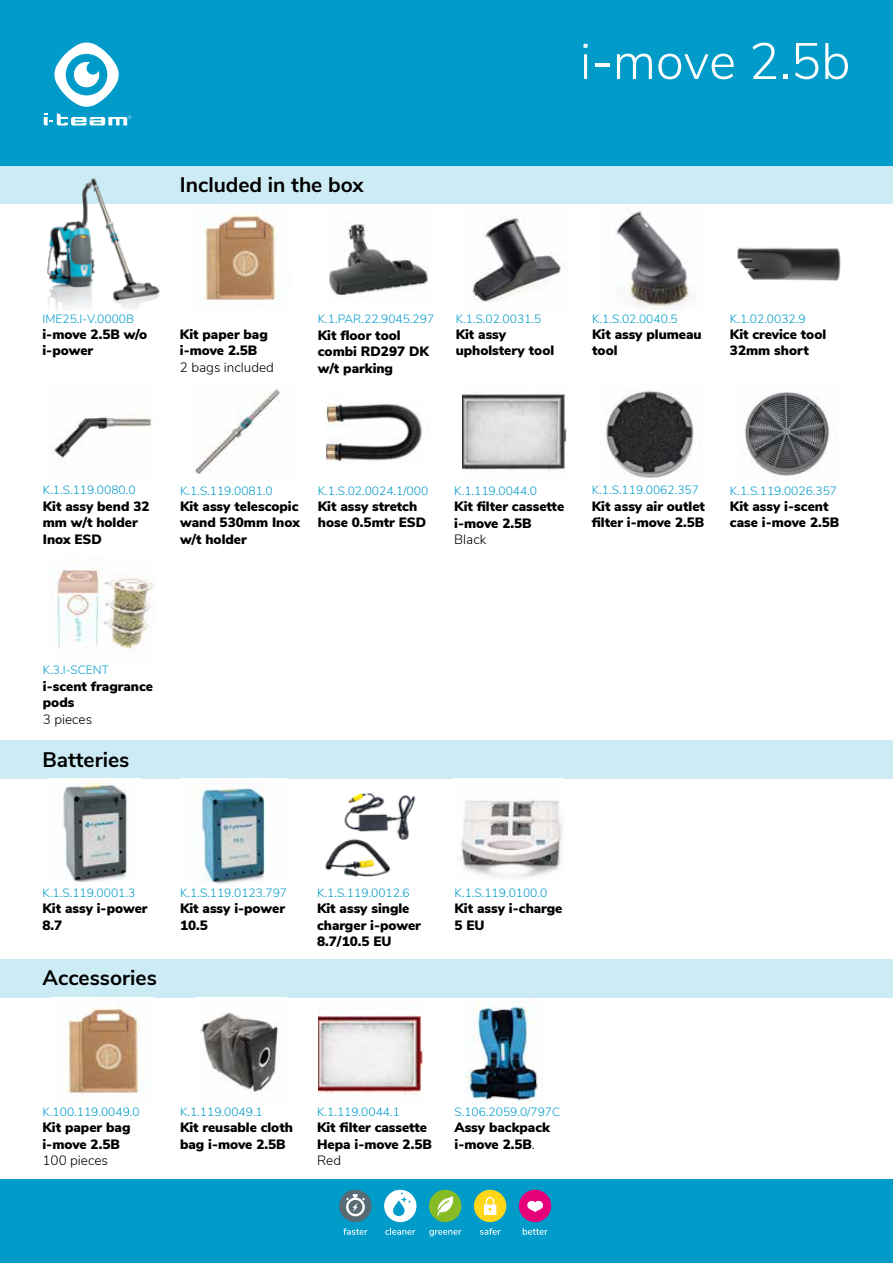
<style>
.page{position:relative;width:893px;height:1263px;background:#fff}
.page>*{position:absolute;margin:0;border:0;box-sizing:border-box;transform-origin:0 0}
.t1{font:300 51px "Nunito Sans";color:#fff}
.t2{font:700 21px "Nunito Sans";color:#000}
.t3{font:900 13.5px/16.5px "Nunito Sans";color:#000}
.t4{font:300 13.5px "Nunito Sans";color:#000}
.t5{font:300 12px "Nunito Sans";color:#009bc9}
.s1{font-weight:400}
.s2{font-weight:300}
</style>
<div class="page">
<div style="left:0;top:0;width:893px;height:166px;background:#009bc9"></div>
<div style="left:0;top:1179px;width:893px;height:84px;background:#009bc9"></div>
<svg style="left:384px;top:1190px;width:32px;height:32px"></svg>
<svg style="left:385px;top:1228px;width:30px;height:7px"></svg>
<div style="left:474px;top:1190px;width:32px;height:32px;background:#ffd618;border-radius:50%"></div>
<svg style="left:484px;top:1197px;width:12px;height:18px"></svg>
<svg style="left:480px;top:1228px;width:21px;height:7px"></svg>
<div style="left:429px;top:1190px;width:32px;height:32px;background:#86bc25;border-radius:50%"></div>
<svg style="left:437px;top:1196px;width:16px;height:20px"></svg>
<svg style="left:429px;top:1230px;width:32px;height:6px"></svg>
<div style="left:519px;top:1190px;width:32px;height:32px;background:#e6007a;border-radius:50%"></div>
<svg style="left:527px;top:1200px;width:17px;height:12px"></svg>
<svg style="left:523px;top:1228px;width:24px;height:7px"></svg>
<div style="left:339px;top:1190px;width:33px;height:32px;background:#586b74;border-radius:50%"></div>
<svg style="left:343px;top:1228px;width:24px;height:7px"></svg>
<svg style="left:346px;top:1194px;width:19px;height:22px"></svg>
<svg style="left:54px;top:43px;width:65px;height:64px"></svg>
<svg style="left:44px;top:113px;width:87px;height:12px"></svg>
<div style="left:0;top:166px;width:893px;height:38px;background:#cdebf4"></div>
<div style="left:0;top:959px;width:893px;height:38px;background:#cdebf4"></div>
<div style="left:0;top:740px;width:893px;height:38px;background:#cdebf4"></div>
<img style="left:47px;top:178px;width:113px;height:132px">
<img style="left:203px;top:204px;width:79px;height:102px">
<img style="left:200px;top:1012px;width:80px;height:84px">
<img style="left:196px;top:786px;width:70px;height:98px">
<img style="left:194px;top:387px;width:86px;height:88px">
<img style="left:327px;top:394px;width:100px;height:68px">
<img style="left:53px;top:412px;width:99px;height:51px">
<img style="left:329px;top:223px;width:99px;height:74px">
<img style="left:472px;top:217px;width:92px;height:85px">
<img style="left:615px;top:211px;width:77px;height:99px">
<img style="left:737px;top:247px;width:104px;height:34px">
<img style="left:66px;top:997px;width:79px;height:102px">
<img style="left:63px;top:780px;width:64px;height:104px">
<img style="left:463px;top:394px;width:104px;height:76px">
<img style="left:318px;top:1000px;width:105px;height:95px">
<img style="left:325px;top:793px;width:91px;height:84px">
<img style="left:605px;top:391px;width:89px;height:87px">
<img style="left:743px;top:390px;width:87px;height:86px">
<img style="left:56px;top:567px;width:98px;height:88px">
<img style="left:466px;top:999px;width:77px;height:104px">
<img style="left:459px;top:794px;width:105px;height:84px">
<h2 class="t2" style="left:180px;top:170px;width:185px">Included in the box</h2>
<h1 class="t1" style="left:580px;top:24px;width:272px">i<span class="s1">-</span>move 2.5b</h1>
<p class="t5" style="left:43px;top:310px;width:93px">IME25.I-V.0000B</p>
<p class="t3" style="left:43px;top:325px;width:106px">i-move 2.5B w/o i-power</p>
<p class="t3" style="left:180px;top:325px;width:89px">Kit paper bag i-move 2.5B</p>
<p class="t4" style="left:180px;top:357px;width:96px">2 bags included</p>
<p class="t5" style="left:318px;top:311px;width:118px">K.1.PAR.22.9045.297</p>
<p class="t3" style="left:318px;top:326px;width:113px">Kit floor tool combi RD297 DK w/t parking</p>
<p class="t5" style="left:456px;top:310px;width:87px">K.1.S.02.0031.5</p>
<p class="t3" style="left:456px;top:325px;width:100px">Kit assy upholstery tool</p>
<p class="t5" style="left:592px;top:310px;width:87px">K.1.S.02.0040.5</p>
<p class="t3" style="left:592px;top:325px;width:111px">Kit assy plumeau tool</p>
<p class="t5" style="left:730px;top:310px;width:77px">K.1.02.0032.9</p>
<p class="t3" style="left:730px;top:325px;width:98px">Kit crevice tool<br>32mm short</p>
<p class="t5" style="left:318px;top:482px;width:112px">K.1.S.02.0024.1/000</p>
<p class="t5" style="left:43px;top:481px;width:94px">K.1.S.119.0080.0</p>
<p class="t5" style="left:454px;top:482px;width:84px">K.1.119.0044.0</p>
<p class="t5" style="left:592px;top:481px;width:109px">K.1.S.119.0062.357</p>
<p class="t5" style="left:730px;top:482px;width:109px">K.1.S.119.0026.357</p>
<p class="t5" style="left:180px;top:482px;width:94px">K.1.S.119.0081.0</p>
<p class="t3" style="left:43px;top:497px;width:108px">Kit assy bend 32 mm w/t holder<br>Inox ESD</p>
<p class="t3" style="left:180px;top:497px;width:121px;text-align:justify">Kit assy telescopic wand 530mm Inox w/t holder</p>
<p class="t3" style="left:318px;top:497px;width:110px">Kit assy stretch hose 0.5mtr ESD</p>
<p class="t3" style="left:454px;top:498px;width:112px">Kit filter cassette i-move 2.5B</p>
<p class="t4" style="left:454px;top:529px;width:34px">Black</p>
<p class="t3" style="left:592px;top:497px;width:115px">Kit assy air outlet filter i-move 2.5B</p>
<p class="t3" style="left:730px;top:497px;width:111px">Kit assy i-scent case i-move 2.5B</p>
<p class="t5" style="left:43px;top:661px;width:67px">K.3.I-SCENT</p>
<p class="t3" style="left:43px;top:677px;width:112px">i-scent fragrance pods</p>
<p class="t4" style="left:43px;top:709px;width:51px">3 pieces</p>
<h2 class="t2" style="left:43px;top:744px;width:88px">Batteries</h2>
<p class="t5" style="left:43px;top:884px;width:94px">K.1.S.119.0001.3</p>
<p class="t3" style="left:43px;top:900px;width:107px">Kit assy i-power<br>8.7</p>
<h2 class="t2" style="left:43px;top:963px;width:116px">Accessories</h2>
<p class="t5" style="left:180px;top:884px;width:109px">K.1.S.119.0123.797</p>
<p class="t3" style="left:180px;top:900px;width:107px">Kit assy i-power<br>10.5</p>
<p class="t5" style="left:317px;top:884px;width:94px">K.1.S.119.0012.6</p>
<p class="t3" style="left:317px;top:900px;width:105px">Kit assy single charger i-power<br>8.7/10.5 EU</p>
<p class="t5" style="left:455px;top:884px;width:94px">K.1.S.119.0100.0</p>
<p class="t3" style="left:455px;top:900px;width:109px">Kit assy i-charge<br>5 EU</p>
<p class="t5" style="left:43px;top:1103px;width:99px">K.100.119.0049.0</p>
<p class="t3" style="left:43px;top:1118px;width:89px">Kit paper bag i-move 2.5B</p>
<p class="t4" style="left:43px;top:1150px;width:67px">100 pieces</p>
<p class="t5" style="left:180px;top:1103px;width:84px">K.1.119.0049.1</p>
<p class="t3" style="left:180px;top:1118px;width:114px">Kit reusable cloth bag i-move 2.5B</p>
<p class="t5" style="left:317px;top:1103px;width:84px">K.1.119.0044.1</p>
<p class="t3" style="left:317px;top:1118px;width:116px">Kit filter cassette<br>Hepa i-move 2.5B</p>
<p class="t4" style="left:317px;top:1150px;width:26px">Red</p>
<p class="t5" style="left:455px;top:1103px;width:107px">S.106.2059.0/797C</p>
<p class="t3" style="left:455px;top:1118px;width:97px">Assy backpack i-move 2.5B<span class="s2">.</span></p>
</div>
